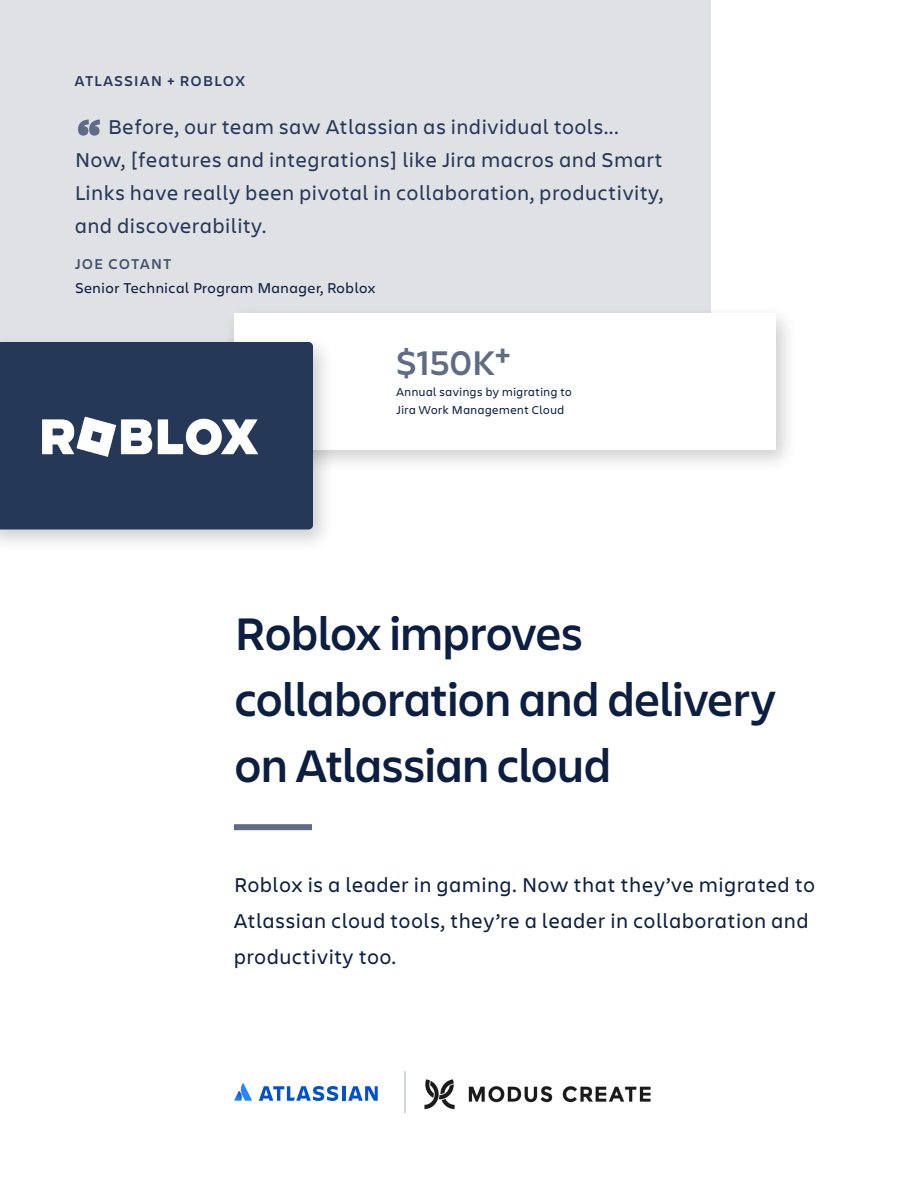
<style>
.page{position:relative;width:918px;height:1188px;background:#fff}
.page>*{position:absolute;margin:0;border:0;box-sizing:border-box;transform-origin:0 0}
.t1{font:600 48px/66px "Charlie Display";color:#0c1f41}
.t2{font:600 36px "Charlie Display";color:#5e6c84}
.t3{font:21px/33px "Charlie Display";letter-spacing:.05em;color:#253858}
.t4{font:21px/36px "Charlie Display";letter-spacing:.05em;color:#0c1f41}
.t5{font:15px "Charlie Text";color:#0c1f41}
.t6{font:600 15px "Charlie Display";letter-spacing:.1em;color:#253858}
.t7{font:600 15px "Charlie Display";letter-spacing:.1em;color:#42526e}
.t8{font:12px/18px "Charlie Display";letter-spacing:.05em;color:#0c1f41}
</style>
<div class="page">
<svg style="left:234px;top:1083px;width:18px;height:18px"></svg>
<hr style="left:342px;top:1086px;width:4px;height:15px;background:#0052cc">
<svg style="left:259px;top:1086px;width:79px;height:15px"></svg>
<svg style="left:348px;top:1086px;width:30px;height:15px"></svg>
<div style="left:0;top:0;width:711px;height:346px;background:#dfe1e5"></div>
<svg style="left:78px;top:120px;width:22px;height:16px"></svg>
<div style="left:234px;top:824px;width:78px;height:6px;background:#5e6c84"></div>
<hr style="left:404px;top:1071px;width:2px;height:42px;background:#c1c7d0">
<div style="left:223px;top:304px;width:575px;height:170px;background:#000;opacity:.2"></div>
<div style="left:234px;top:314px;width:542px;height:136px;background:#fff"></div>
<div style="left:0;top:333px;width:336px;height:221px;background:#000;opacity:.2"></div>
<div style="left:0;top:342px;width:313px;height:188px;background:#253858"></div>
<img style="left:43px;top:416px;width:215px;height:40px">
<img style="left:424px;top:1079px;width:227px;height:30px">
<p class="t6" style="left:75px;top:70px;width:172px">ATLASSIAN + ROBLOX</p>
<p class="t3" style="left:75px;top:110px;width:590px;text-indent:33px">Before, our team saw Atlassian as individual tools...<br>Now, [features and integrations] like Jira macros and Smart Links have really been pivotal in collaboration, productivity, and discoverability.</p>
<p class="t7" style="left:75px;top:253px;width:98px">JOE COTANT</p>
<p class="t5" style="left:75px;top:277px;width:302px">Senior Technical Program Manager, Roblox</p>
<h2 class="t2" style="left:397px;top:337px;width:116px">$150K<sup>+</sup></h2>
<p class="t8" style="left:397px;top:383px;width:177px">Annual savings by migrating to<br>Jira Work Management Cloud</p>
<h1 class="t1" style="left:235px;top:598px;width:542px">Roblox improves collaboration and delivery on Atlassian cloud</h1>
<p class="t4" style="left:234px;top:866px;width:582px">Roblox is a leader in gaming. Now that they’ve migrated to<br>Atlassian cloud tools, they’re a leader in collaboration and productivity too.</p>
</div>
